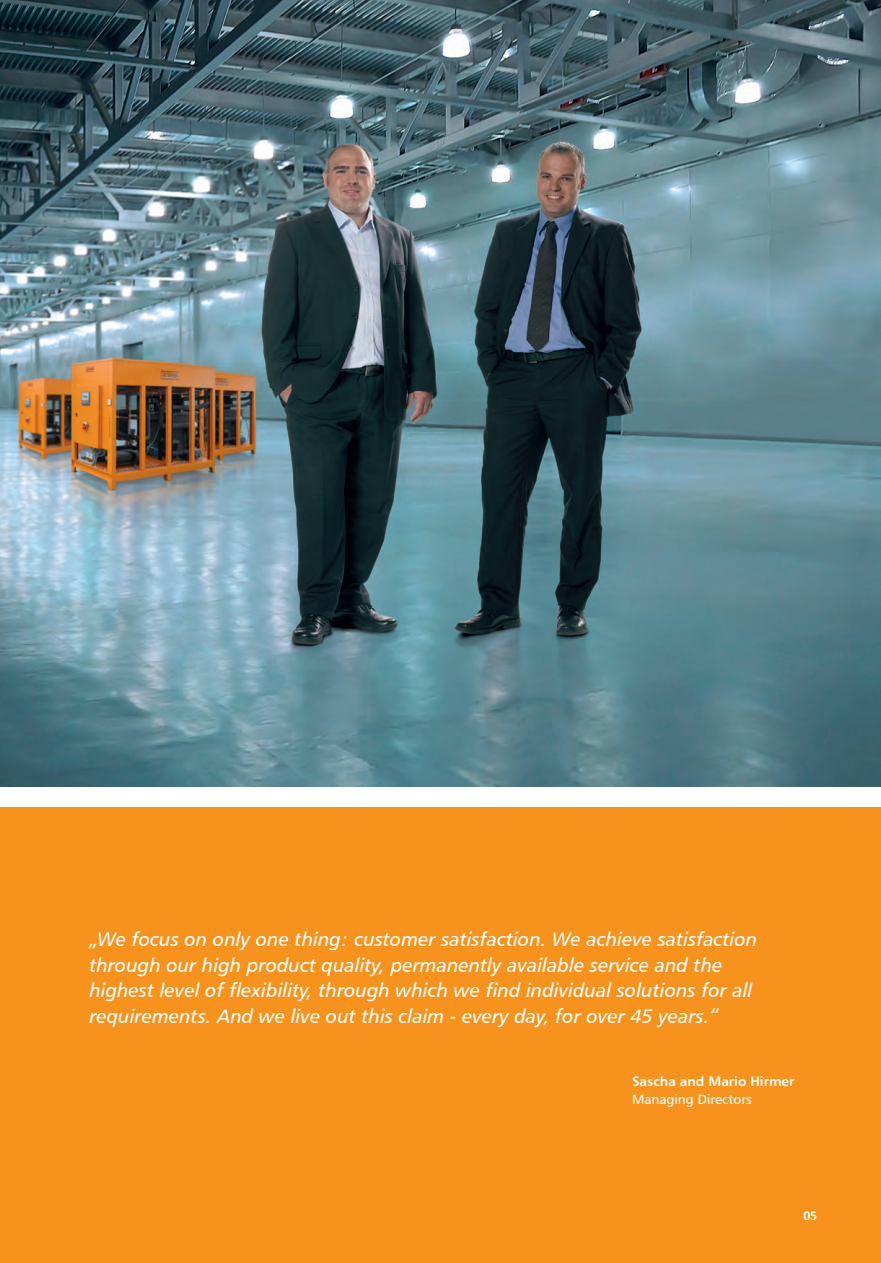
<style>
.page{position:relative;width:881px;height:1263px;background:#fff}
.page>*{position:absolute;margin:0;border:0;box-sizing:border-box;transform-origin:0 0}
.t1{font:19.5px/25.5px "Humanist 777 BT Italic B";color:#fff}
.t2{font:13.5px "Humanist 777 BT Bold B";color:#fff}
.t3{font:13.5px "Humanist 777 BT Roman B";color:#fff}
.t4{font:12px "Humanist 777 BT Roman B";color:#fff}
</style>
<div class="page">
<img style="left:0;top:0;width:880px;height:787px">
<div style="left:0;top:808px;width:880px;height:455px;background:#f7931d"></div>
<p class="t1" style="left:89px;top:926px;width:669px">„We focus on only one thing: customer satisfaction. We achieve satisfaction through our high product quality, permanently available service and the highest level of flexibility, through which we find individual solutions for all requirements. And we live out this claim - every day, for over 45 years.“</p>
<p class="t2" style="left:631px;top:1073px;width:164px">Sascha and Mario Hirmer</p>
<p class="t3" style="left:631px;top:1091px;width:121px">Managing Directors</p>
<p class="t4" style="left:803px;top:1209px;width:15px">05</p>
</div>
